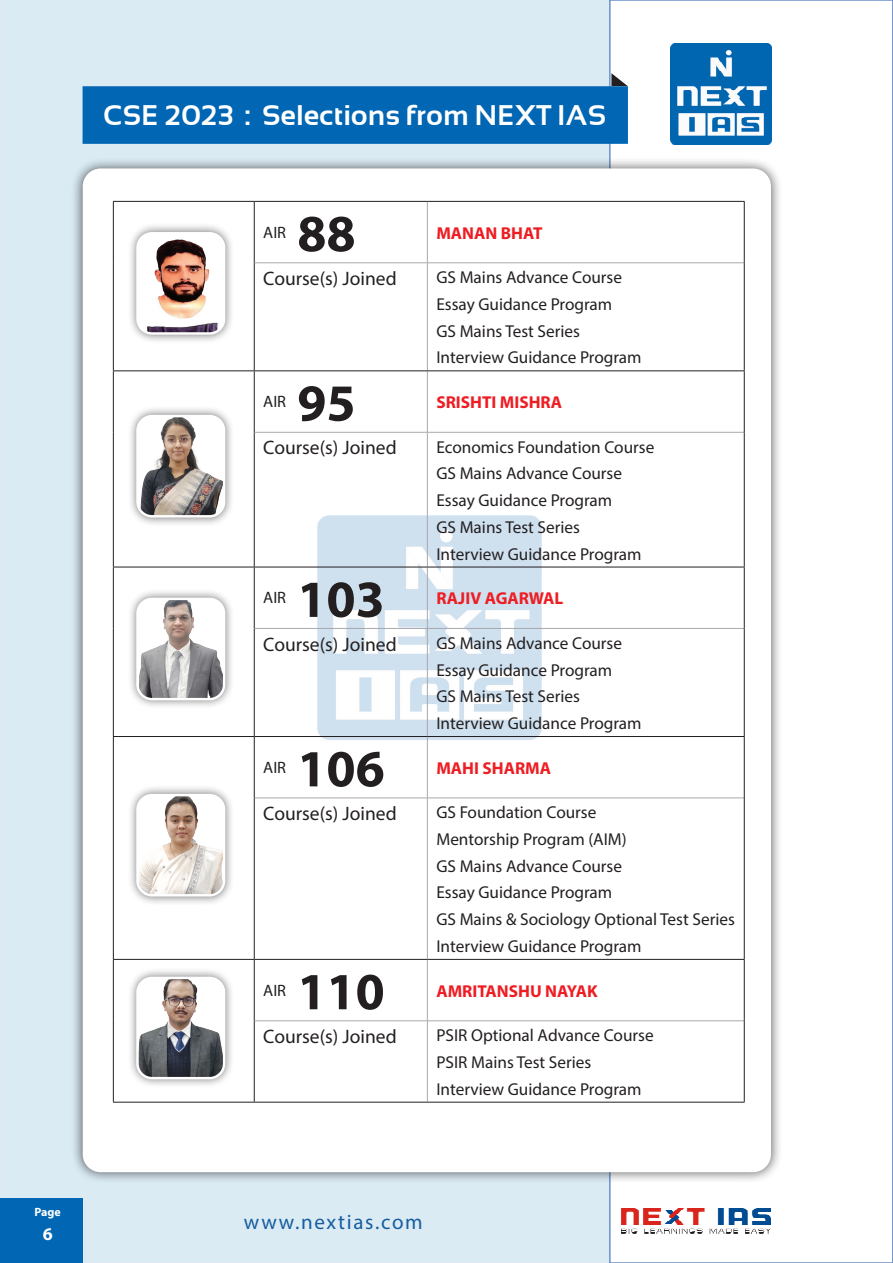
<style>
.page{position:relative;width:893px;height:1263px;background:#fff}
.page>*{position:absolute;margin:0;border:0;box-sizing:border-box;transform-origin:0 0}
.t1{font:700 52.5px "Myriad Pro";color:#231f20}
.t2{font:700 28.2px "Sansation";letter-spacing:.02em;color:#fff}
.t3{font:21px "Myriad Pro";letter-spacing:.08em;color:#175d9e}
.t4{font:19.5px "Myriad Pro";color:#231f20}
.t5{font:700 18px "Myriad Pro";color:#fff}
.t6{font:17.25px "Myriad Pro";color:#231f20}
.t7{font:700 17.25px "Myriad Pro";color:#ee1d23}
.t8{font:16.5px "Myriad Pro";color:#231f20}
.t9{font:700 12px "Myriad Pro";color:#fff}
</style>
<div class="page">
<div style="left:0;top:0;width:609px;height:1263px;background:#daebf4"></div>
<div style="left:0;top:1199px;width:83px;height:64px;background:#0166b3"></div>
<div style="left:609px;top:0;width:284px;height:1263px;background:#fff;border:2px solid #6990ca"></div>
<div style="left:71px;top:157px;width:711px;height:1027px;background:#231f20;opacity:.75"></div>
<div style="left:83px;top:168px;width:688px;height:1004px;background:#fff;border-radius:18px"></div>
<svg style="left:83px;top:73px;width:545px;height:71px;background:#297ebe"></svg>
<img style="left:622px;top:1208px;width:149px;height:26px">
<img style="left:310px;top:512px;width:238px;height:235px">
<img style="left:670px;top:43px;width:101px;height:101px">
<hr style="left:254px;top:202px;width:1px;height:61px;background:#231f20">
<hr style="left:254px;top:263px;width:1px;height:107px;background:#231f20">
<hr style="left:254px;top:371px;width:1px;height:61px;background:#231f20">
<hr style="left:254px;top:432px;width:1px;height:135px;background:#231f20">
<hr style="left:254px;top:567px;width:1px;height:61px;background:#231f20">
<hr style="left:254px;top:628px;width:1px;height:108px;background:#231f20">
<hr style="left:254px;top:737px;width:1px;height:61px;background:#231f20">
<hr style="left:254px;top:798px;width:1px;height:161px;background:#231f20">
<hr style="left:254px;top:960px;width:1px;height:61px;background:#231f20">
<hr style="left:254px;top:1021px;width:1px;height:81px;background:#231f20">
<hr style="left:427px;top:202px;width:1px;height:61px;background:#a8a9ad">
<hr style="left:255px;top:263px;width:172px;height:1px;background:#a8a9ad">
<hr style="left:427px;top:263px;width:317px;height:1px;background:#a8a9ad">
<hr style="left:427px;top:263px;width:1px;height:107px;background:#a8a9ad">
<hr style="left:427px;top:371px;width:1px;height:61px;background:#a8a9ad">
<hr style="left:255px;top:432px;width:172px;height:1px;background:#a8a9ad">
<hr style="left:427px;top:432px;width:317px;height:1px;background:#a8a9ad">
<hr style="left:427px;top:432px;width:1px;height:135px;background:#a8a9ad">
<hr style="left:427px;top:567px;width:1px;height:61px;background:#a8a9ad">
<hr style="left:255px;top:628px;width:172px;height:1px;background:#a8a9ad">
<hr style="left:427px;top:628px;width:317px;height:1px;background:#a8a9ad">
<hr style="left:427px;top:629px;width:1px;height:107px;background:#a8a9ad">
<hr style="left:427px;top:737px;width:1px;height:61px;background:#a8a9ad">
<hr style="left:255px;top:798px;width:172px;height:1px;background:#a8a9ad">
<hr style="left:427px;top:798px;width:317px;height:1px;background:#a8a9ad">
<hr style="left:427px;top:798px;width:1px;height:161px;background:#a8a9ad">
<hr style="left:427px;top:960px;width:1px;height:61px;background:#a8a9ad">
<hr style="left:255px;top:1020px;width:172px;height:1px;background:#a8a9ad">
<hr style="left:427px;top:1020px;width:317px;height:1px;background:#a8a9ad">
<hr style="left:427px;top:1021px;width:1px;height:81px;background:#a8a9ad">
<hr style="left:113px;top:201px;width:141px;height:1px;background:#231f20">
<hr style="left:113px;top:202px;width:1px;height:61px;background:#231f20">
<hr style="left:113px;top:263px;width:1px;height:107px;background:#231f20">
<hr style="left:113px;top:370px;width:141px;height:1px;background:#231f20">
<hr style="left:113px;top:371px;width:1px;height:61px;background:#231f20">
<hr style="left:113px;top:432px;width:1px;height:135px;background:#231f20">
<hr style="left:113px;top:567px;width:141px;height:1px;background:#231f20">
<hr style="left:113px;top:567px;width:1px;height:61px;background:#231f20">
<hr style="left:113px;top:628px;width:1px;height:108px;background:#231f20">
<hr style="left:113px;top:736px;width:141px;height:1px;background:#231f20">
<hr style="left:113px;top:737px;width:1px;height:61px;background:#231f20">
<hr style="left:113px;top:798px;width:1px;height:161px;background:#231f20">
<hr style="left:113px;top:959px;width:141px;height:1px;background:#231f20">
<hr style="left:113px;top:960px;width:1px;height:61px;background:#231f20">
<hr style="left:113px;top:1021px;width:1px;height:81px;background:#231f20">
<hr style="left:113px;top:1102px;width:141px;height:1px;background:#231f20">
<hr style="left:254px;top:201px;width:173px;height:1px;background:#231f20">
<hr style="left:427px;top:201px;width:318px;height:1px;background:#231f20">
<hr style="left:744px;top:202px;width:1px;height:61px;background:#231f20">
<hr style="left:744px;top:263px;width:1px;height:107px;background:#231f20">
<hr style="left:254px;top:370px;width:173px;height:1px;background:#231f20">
<hr style="left:427px;top:370px;width:318px;height:1px;background:#231f20">
<hr style="left:744px;top:371px;width:1px;height:61px;background:#231f20">
<hr style="left:744px;top:432px;width:1px;height:135px;background:#231f20">
<hr style="left:254px;top:567px;width:173px;height:1px;background:#231f20">
<hr style="left:427px;top:567px;width:318px;height:1px;background:#231f20">
<hr style="left:744px;top:567px;width:1px;height:61px;background:#231f20">
<hr style="left:744px;top:628px;width:1px;height:108px;background:#231f20">
<hr style="left:254px;top:736px;width:173px;height:1px;background:#231f20">
<hr style="left:427px;top:736px;width:318px;height:1px;background:#231f20">
<hr style="left:744px;top:737px;width:1px;height:61px;background:#231f20">
<hr style="left:744px;top:798px;width:1px;height:161px;background:#231f20">
<hr style="left:254px;top:959px;width:173px;height:1px;background:#231f20">
<hr style="left:427px;top:959px;width:318px;height:1px;background:#231f20">
<hr style="left:744px;top:960px;width:1px;height:61px;background:#231f20">
<hr style="left:744px;top:1021px;width:1px;height:81px;background:#231f20">
<hr style="left:254px;top:1102px;width:173px;height:1px;background:#231f20">
<hr style="left:427px;top:1102px;width:318px;height:1px;background:#231f20">
<div style="left:127px;top:223px;width:107px;height:121px;background:#231f20;opacity:.6"></div>
<img style="left:137px;top:233px;width:87px;height:100px">
<div style="left:136px;top:232px;width:89px;height:103px;border:2px solid #fff;border-radius:15px"></div>
<div style="left:127px;top:406px;width:107px;height:121px;background:#231f20;opacity:.6"></div>
<img style="left:137px;top:416px;width:87px;height:100px">
<div style="left:136px;top:415px;width:89px;height:102px;border:2px solid #fff;border-radius:15px"></div>
<div style="left:127px;top:589px;width:107px;height:121px;background:#231f20;opacity:.6"></div>
<img style="left:137px;top:599px;width:87px;height:100px">
<div style="left:136px;top:598px;width:89px;height:102px;border:2px solid #fff;border-radius:15px"></div>
<div style="left:127px;top:785px;width:107px;height:121px;background:#231f20;opacity:.6"></div>
<img style="left:137px;top:795px;width:87px;height:100px">
<div style="left:136px;top:794px;width:89px;height:102px;border:2px solid #fff;border-radius:15px"></div>
<div style="left:127px;top:968px;width:107px;height:121px;background:#231f20;opacity:.6"></div>
<img style="left:137px;top:978px;width:87px;height:100px">
<div style="left:136px;top:977px;width:89px;height:102px;border:2px solid #fff;border-radius:15px"></div>
<p class="t9" style="left:34px;top:1204px;width:28px">Page</p>
<p class="t5" style="left:43px;top:1222px;width:11px">6</p>
<h2 class="t2" style="left:103px;top:99px;width:504px">CSE 2023 : Selections from NEXT IAS</h2>
<p class="t8" style="left:263px;top:222px;width:24px">AIR</p>
<p class="t1" style="left:297px;top:199px;width:60px">88</p>
<p class="t7" style="left:436px;top:221px;width:108px">MANAN BHAT</p>
<p class="t4" style="left:263px;top:266px;width:135px">Course(s) Joined</p>
<p class="t6" style="left:436px;top:267px;width:187px">GS Mains Advance Course</p>
<p class="t6" style="left:436px;top:293px;width:177px">Essay Guidance Program</p>
<p class="t6" style="left:436px;top:320px;width:145px">GS Mains Test Series</p>
<p class="t6" style="left:436px;top:347px;width:207px">Interview Guidance Program</p>
<p class="t8" style="left:263px;top:391px;width:24px">AIR</p>
<p class="t1" style="left:297px;top:369px;width:60px">95</p>
<p class="t7" style="left:436px;top:391px;width:127px">SRISHTI MISHRA</p>
<p class="t4" style="left:263px;top:436px;width:135px">Course(s) Joined</p>
<p class="t6" style="left:436px;top:436px;width:219px">Economics Foundation Course</p>
<p class="t6" style="left:436px;top:463px;width:187px">GS Mains Advance Course</p>
<p class="t6" style="left:436px;top:490px;width:177px">Essay Guidance Program</p>
<p class="t6" style="left:436px;top:516px;width:145px">GS Mains Test Series</p>
<p class="t6" style="left:436px;top:543px;width:207px">Interview Guidance Program</p>
<p class="t8" style="left:263px;top:588px;width:24px">AIR</p>
<p class="t1" style="left:297px;top:565px;width:89px">103</p>
<p class="t7" style="left:436px;top:587px;width:129px">RAJIV AGARWAL</p>
<p class="t4" style="left:263px;top:632px;width:135px">Course(s) Joined</p>
<p class="t6" style="left:436px;top:632px;width:187px">GS Mains Advance Course</p>
<p class="t6" style="left:436px;top:659px;width:177px">Essay Guidance Program</p>
<p class="t6" style="left:436px;top:686px;width:145px">GS Mains Test Series</p>
<p class="t6" style="left:436px;top:712px;width:207px">Interview Guidance Program</p>
<p class="t8" style="left:263px;top:757px;width:24px">AIR</p>
<p class="t1" style="left:297px;top:734px;width:89px">106</p>
<p class="t7" style="left:436px;top:757px;width:116px">MAHI SHARMA</p>
<p class="t4" style="left:263px;top:801px;width:135px">Course(s) Joined</p>
<p class="t6" style="left:436px;top:802px;width:162px">GS Foundation Course</p>
<p class="t6" style="left:436px;top:829px;width:192px">Mentorship Program (AIM)</p>
<p class="t6" style="left:436px;top:855px;width:187px">GS Mains Advance Course</p>
<p class="t6" style="left:436px;top:882px;width:177px">Essay Guidance Program</p>
<p class="t6" style="left:436px;top:909px;width:300px">GS Mains &amp; Sociology Optional Test Series</p>
<p class="t6" style="left:436px;top:935px;width:207px">Interview Guidance Program</p>
<p class="t8" style="left:263px;top:980px;width:24px">AIR</p>
<p class="t1" style="left:297px;top:957px;width:89px">110</p>
<p class="t7" style="left:436px;top:979px;width:163px">AMRITANSHU NAYAK</p>
<p class="t4" style="left:263px;top:1024px;width:135px">Course(s) Joined</p>
<p class="t6" style="left:436px;top:1025px;width:219px">PSIR Optional Advance Course</p>
<p class="t6" style="left:436px;top:1051px;width:157px">PSIR Mains Test Series</p>
<p class="t6" style="left:436px;top:1078px;width:207px">Interview Guidance Program</p>
<p class="t3" style="left:244px;top:1209px;width:180px">www.nextias.com</p>
</div>
